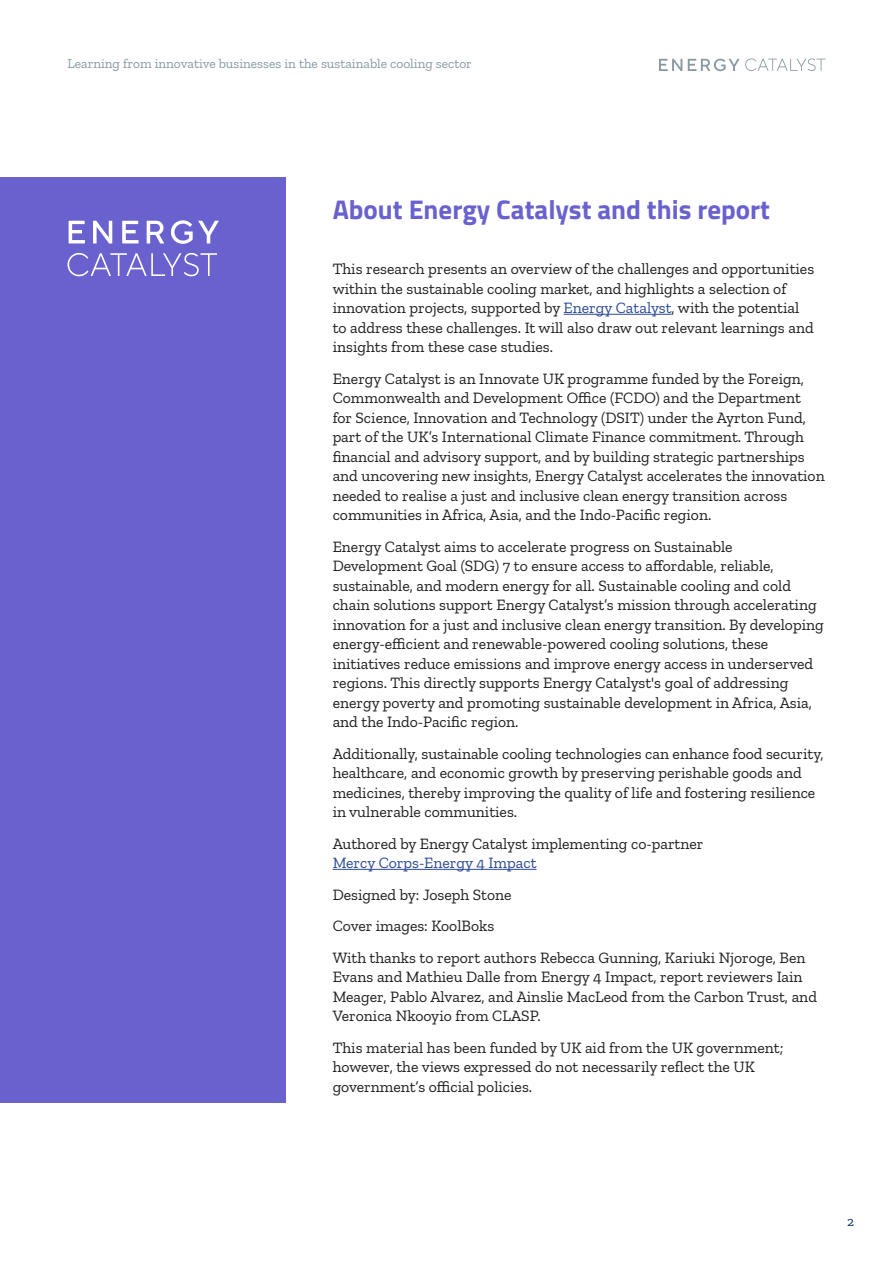
<style>
.page{position:relative;width:893px;height:1263px;background:#fff}
.page>*{position:absolute;margin:0;border:0;box-sizing:border-box;transform-origin:0 0}
.Heading_1{font:700 27px "Titillium Web";color:#6961ce}
.Main_body{font:15.75px/19.5px "Zilla Slab";color:#1e1e1e}
.t1{font:13.5px "Zilla Slab";color:#8999a1}
.t2{font:13.5px "Zilla Slab";color:#002e6d}
.s1{color:#2a4891}
</style>
<div class="page">
<hr style="left:564px;top:314px;width:108px;height:1px;background:#2a4891">
<hr style="left:333px;top:869px;width:204px;height:1px;background:#2a4891">
<div style="left:0;top:177px;width:285px;height:926px;background:#6961ce"></div>
<svg style="left:67px;top:220px;width:152px;height:57px"></svg>
<svg style="left:659px;top:58px;width:166px;height:13px"></svg>
<p class="t1" style="left:68px;top:56px;width:406px">Learning from innovative businesses in the sustainable cooling sector</p>
<p class="Heading_1" style="left:333px;top:188px;width:439px">About Energy Catalyst and this report</p>
<p class="Main_body" style="left:333px;top:259px;width:483px">This research presents an overview of the challenges and opportunities within the sustainable cooling market, and highlights a selection of innovation projects, supported by <span class="s1">Energy Catalyst</span>, with the potential to address these challenges. It will also draw out relevant learnings and insights from these case studies.</p>
<p class="Main_body" style="left:333px;top:369px;width:494px">Energy Catalyst is an Innovate UK programme funded by the Foreign, Commonwealth and Development Office (FCDO) and the Department<br>for Science, Innovation and Technology (DSIT) under the Ayrton Fund, part of the UK’s International Climate Finance commitment. Through financial and advisory support, and by building strategic partnerships and uncovering new insights, Energy Catalyst accelerates the innovation needed to realise a just and inclusive clean energy transition across communities in Africa, Asia, and the Indo-Pacific region.</p>
<p class="Main_body" style="left:333px;top:537px;width:493px">Energy Catalyst aims to accelerate progress on Sustainable Development Goal (SDG) 7 to ensure access to affordable, reliable, sustainable, and modern energy for all. Sustainable cooling and cold chain solutions support Energy Catalyst’s mission through accelerating innovation for a just and inclusive clean energy transition. By developing energy-efficient and renewable-powered cooling solutions, these initiatives reduce emissions and improve energy access in underserved regions. This directly supports Energy Catalyst's goal of addressing energy poverty and promoting sustainable development in Africa, Asia, and the Indo-Pacific region.</p>
<p class="Main_body" style="left:333px;top:744px;width:493px">Additionally, sustainable cooling technologies can enhance food security, healthcare, and economic growth by preserving perishable goods and medicines, thereby improving the quality of life and fostering resilience in vulnerable communities.</p>
<p class="Main_body" style="left:333px;top:834px;width:372px">Authored by Energy Catalyst implementing co-partner<br><span class="s1">Mercy Corps-Energy 4 Impact</span></p>
<p class="Main_body" style="left:333px;top:885px;width:180px">Designed by: Joseph Stone</p>
<p class="Main_body" style="left:333px;top:916px;width:163px">Cover images: KoolBoks</p>
<p class="Main_body" style="left:333px;top:948px;width:486px">With thanks to report authors Rebecca Gunning, Kariuki Njoroge, Ben Evans and Mathieu Dalle from Energy 4 Impact, report reviewers Iain Meager, Pablo Alvarez, and Ainslie MacLeod from the Carbon Trust, and Veronica Nkooyio from CLASP.</p>
<p class="Main_body" style="left:333px;top:1038px;width:452px">This material has been funded by UK aid from the UK government; however, the views expressed do not necessarily reflect the UK government’s official policies.</p>
<p class="t2" style="left:847px;top:1214px;width:8px">2</p>
</div>
